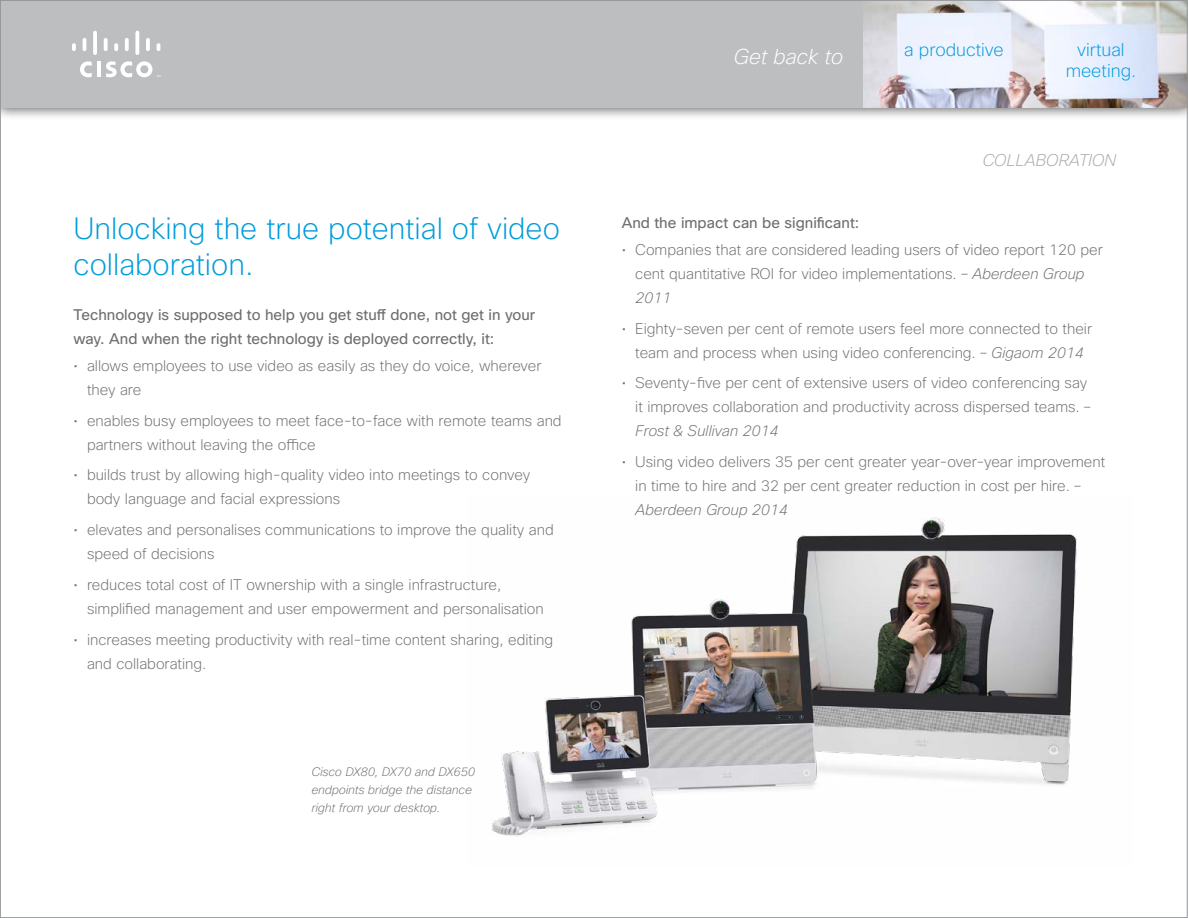
<style>
.page{position:relative;width:1188px;height:918px;background:#fff}
.page>*{position:absolute;margin:0;border:0;box-sizing:border-box;transform-origin:0 0}
.t1{font:200 30px/36px "Cisco Sans";color:#009cdb}
.t2{font:italic 200 21px "Cisco Sans";color:#fff}
.t3{font:200 18px/21px "Cisco Sans";color:#009cdb;text-align:center}
.t4{font:italic 200 16.5px "Cisco Sans";color:#a7a9ac}
.t5{font:200 15px/24px "Cisco Sans";color:#6d6e71}
.t6{font:15px/24px "Cisco Sans";color:#6d6e71}
.t7{font:italic 200 15px "Cisco Sans";color:#6d6e71}
.t8{font:italic 200 12px/18px "Cisco Sans";color:#6d6e71}
.s1{font-style:italic}
</style>
<div class="page">
<div style="left:0;top:0;width:1188px;height:121px;background:#000;opacity:.75"></div>
<div style="left:0;top:0;width:1188px;height:108px;background:#bcbec0"></div>
<hr style="left:97px;top:62px;width:4px;height:15px;background:#fff">
<svg style="left:80px;top:61px;width:12px;height:16px"></svg>
<svg style="left:72px;top:43px;width:4px;height:8px"></svg>
<svg style="left:83px;top:38px;width:3px;height:13px"></svg>
<hr style="left:93px;top:31px;width:4px;height:24px;background:#fff;border-radius:2px">
<svg style="left:104px;top:38px;width:4px;height:13px"></svg>
<svg style="left:114px;top:43px;width:4px;height:8px"></svg>
<svg style="left:125px;top:38px;width:4px;height:13px"></svg>
<svg style="left:135px;top:31px;width:4px;height:24px"></svg>
<hr style="left:146px;top:38px;width:4px;height:13px;background:#fff;border-radius:2px">
<svg style="left:157px;top:43px;width:3px;height:8px"></svg>
<svg style="left:106px;top:61px;width:54px;height:16px"></svg>
<img style="left:864px;top:2px;width:322px;height:106px">
<img style="left:491px;top:517px;width:586px;height:319px">
<h1 class="t1" style="left:74px;top:211px;width:488px">Unlocking the true potential of video collaboration.</h1>
<p class="t6" style="left:74px;top:302px;width:463px">Technology is supposed to help you get stuff done, not get in your way. And when the right technology is deployed correctly, it:</p>
<p class="t5" style="left:87px;top:354px;width:456px;text-indent:-14px">• allows employees to use video as easily as they do voice, wherever they are</p>
<p class="t5" style="left:87px;top:408px;width:476px;text-indent:-14px">• enables busy employees to meet face-to-face with remote teams and partners without leaving the office</p>
<p class="t5" style="left:87px;top:463px;width:445px;text-indent:-14px">• builds trust by allowing high-quality video into meetings to convey body language and facial expressions</p>
<p class="t5" style="left:87px;top:518px;width:468px;text-indent:-14px">• elevates and personalises communications to improve the quality and speed of decisions</p>
<p class="t5" style="left:87px;top:573px;width:458px;text-indent:-14px">• reduces total cost of IT ownership with a single infrastructure, simplified management and user empowerment and personalisation</p>
<p class="t5" style="left:87px;top:627px;width:468px;text-indent:-14px">• increases meeting productivity with real-time content sharing, editing and collaborating.</p>
<p class="t8" style="left:311px;top:762px;width:165px">Cisco DX80, DX70 and DX650 endpoints bridge the distance right from your desktop.</p>
<h2 class="t2" style="left:733px;top:44px;width:111px">Get back to</h2>
<p class="t3" style="left:904px;top:39px;width:101px">a productive</p>
<p class="t3" style="left:1066px;top:39px;width:72px">virtual meeting.</p>
<p class="t4" style="left:982px;top:150px;width:135px">COLLABORATION</p>
<p class="t6" style="left:622px;top:210px;width:239px">And the impact can be significant:</p>
<p class="t5" style="left:635px;top:237px;width:469px;text-indent:-14px">• Companies that are considered leading users of video report 120 per cent quantitative ROI for video implementations. – <span class="s1">Aberdeen Group<br>2011</span></p>
<p class="t5" style="left:622px;top:316px;width:472px;text-align:center">• Eighty-seven per cent of remote users feel more connected to their team and process when using video conferencing. – <span class="s1">Gigaom 2014</span></p>
<p class="t5" style="left:622px;top:371px;width:470px;text-align:right">• Seventy-five per cent of extensive users of video conferencing say it improves collaboration and productivity across dispersed teams. –</p>
<p class="t7" style="left:635px;top:421px;width:145px">Frost &amp; Sullivan 2014</p>
<p class="t5" style="left:635px;top:450px;width:472px;text-indent:-14px">• Using video delivers 35 per cent greater year-over-year improvement in time to hire and 32 per cent greater reduction in cost per hire. –</p>
<p class="t7" style="left:635px;top:500px;width:154px">Aberdeen Group 2014</p>
</div>
